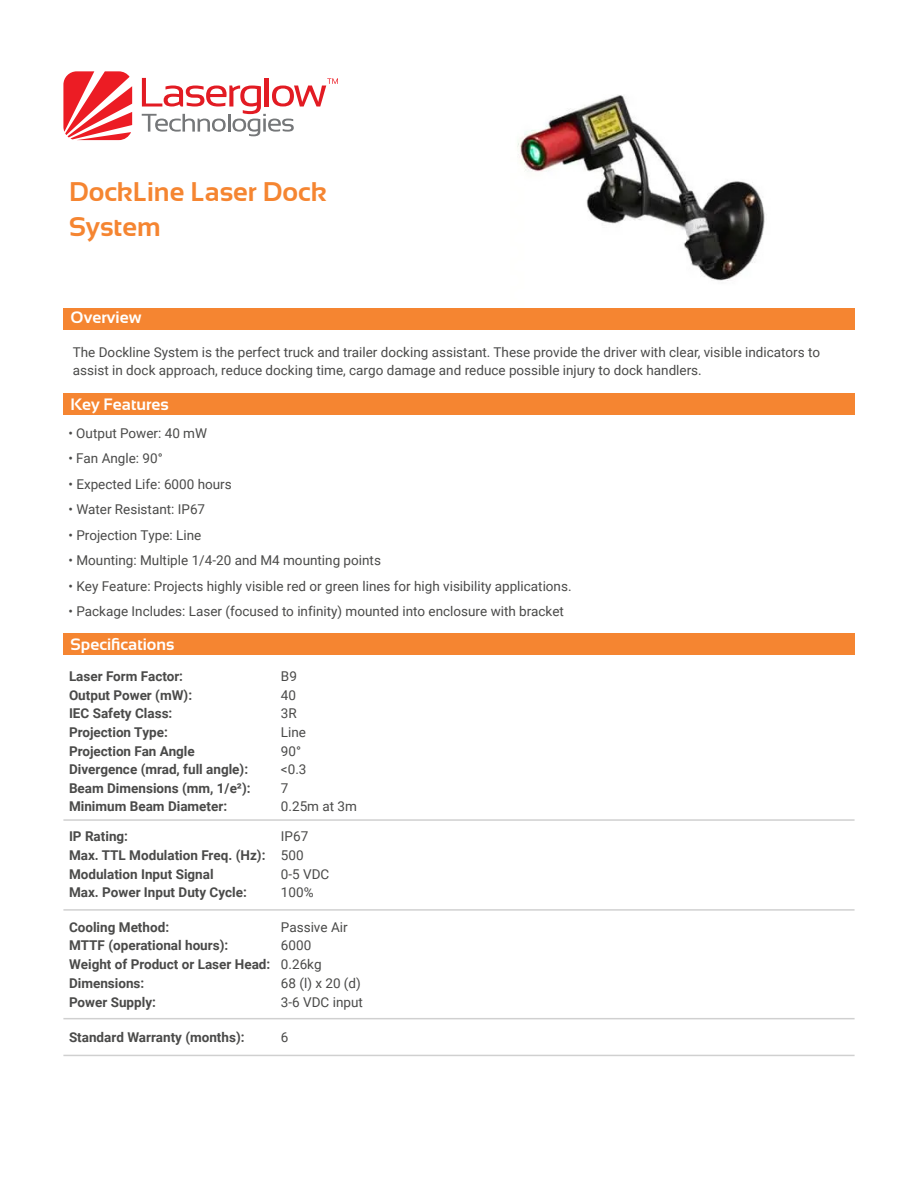
<style>
.page{position:relative;width:918px;height:1188px;background:#fff}
.page>*{position:absolute;margin:0;border:0;box-sizing:border-box;transform-origin:0 0}
.t1{font:700 27px/34.5px "Sansation";color:#f58531}
.t2{font:700 16.5px "Sansation";color:#fff}
.t3{font:13.5px/18px "Roboto";color:#4a4a49}
.t4{font:700 13.5px/18.8px "Roboto";color:#4a4a49}
.s1{font-weight:400}
</style>
<div class="page">
<img style="left:517px;top:94px;width:248px;height:187px">
<div style="left:63px;top:633px;width:792px;height:21px;background:#f58531"></div>
<div style="left:63px;top:308px;width:792px;height:21px;background:#f58531"></div>
<svg style="left:63px;top:71px;width:69px;height:69px"></svg>
<svg style="left:142px;top:78px;width:196px;height:58px"></svg>
<div style="left:63px;top:393px;width:792px;height:22px;background:#f58531"></div>
<hr style="left:63px;top:819px;width:792px;height:2px;background:#d0d0d0">
<hr style="left:63px;top:909px;width:792px;height:2px;background:#d0d0d0">
<hr style="left:63px;top:1018px;width:792px;height:1px;background:#d0d0d0">
<hr style="left:63px;top:1055px;width:792px;height:1px;background:#d0d0d0">
<h1 class="t1" style="left:69px;top:174px;width:259px">DockLine Laser Dock<br>System</h1>
<p class="t2" style="left:71px;top:308px;width:73px">Overview</p>
<p class="t3" style="left:73px;top:343px;width:749px">The Dockline System is the perfect truck and trailer docking assistant. These provide the driver with clear, visible indicators to assist in dock approach, reduce docking time, cargo damage and reduce possible injury to dock handlers.</p>
<p class="t2" style="left:71px;top:395px;width:100px">Key Features</p>
<p class="t3" style="left:68px;top:423px;width:140px">• Output Power: 40 mW</p>
<p class="t3" style="left:68px;top:449px;width:96px">• Fan Angle: 90°</p>
<p class="t3" style="left:68px;top:474px;width:165px">• Expected Life: 6000 hours</p>
<p class="t3" style="left:68px;top:500px;width:138px">• Water Resistant: IP67</p>
<p class="t3" style="left:69px;top:525px;width:134px">• Projection Type: Line</p>
<p class="t3" style="left:69px;top:551px;width:314px">• Mounting: Multiple 1/4-20 and M4 mounting points</p>
<p class="t3" style="left:69px;top:576px;width:505px">• Key Feature: Projects highly visible red or green lines for high visibility applications.</p>
<p class="t3" style="left:69px;top:602px;width:497px">• Package Includes: Laser (focused to infinity) mounted into enclosure with bracket</p>
<p class="t2" style="left:71px;top:635px;width:105px">Specifications</p>
<p class="t4" style="left:69px;top:666px;width:116px">Laser Form Factor:</p>
<p class="t3" style="left:281px;top:667px;width:17px">B9</p>
<p class="t4" style="left:69px;top:685px;width:125px">Output Power (mW):</p>
<p class="t3" style="left:281px;top:685px;width:17px">40</p>
<p class="t4" style="left:69px;top:704px;width:105px">IEC Safety Class:</p>
<p class="t3" style="left:281px;top:704px;width:17px">3R</p>
<p class="t4" style="left:69px;top:722px;width:101px">Projection Type:</p>
<p class="t3" style="left:281px;top:723px;width:27px">Line</p>
<p class="t4" style="left:69px;top:741px;width:127px">Projection Fan Angle</p>
<p class="t3" style="left:281px;top:741px;width:22px">90°</p>
<p class="t4" style="left:69px;top:760px;width:181px">Divergence (mrad, full angle):</p>
<p class="t3" style="left:281px;top:760px;width:27px">&lt;0.3</p>
<p class="t4" style="left:69px;top:779px;width:183px">Beam Dimensions (mm, 1/e²):</p>
<p class="t3" style="left:281px;top:779px;width:9px">7</p>
<p class="t4" style="left:69px;top:796px;width:160px">Minimum Beam Diameter:</p>
<p class="t3" style="left:281px;top:797px;width:78px">0.25m at 3m</p>
<p class="t4" style="left:69px;top:826px;width:61px">IP Rating:</p>
<p class="t4" style="left:69px;top:826px;width:241px;text-indent:212px"><span class="s1">IP67<br></span>Max. TTL Modulation Freq. (Hz): <span class="s1">500<br></span>Modulation Input Signal</p>
<p class="t3" style="left:281px;top:864px;width:50px">0-5 VDC</p>
<p class="t4" style="left:69px;top:883px;width:179px">Max. Power Input Duty Cycle:</p>
<p class="t3" style="left:281px;top:883px;width:34px">100%</p>
<p class="t4" style="left:69px;top:917px;width:102px">Cooling Method:</p>
<p class="t3" style="left:281px;top:917px;width:68px">Passive Air</p>
<p class="t4" style="left:69px;top:936px;width:161px">MTTF (operational hours):</p>
<p class="t4" style="left:69px;top:936px;width:254px;text-indent:212px"><span class="s1">6000<br></span>Weight of Product or Laser Head: <span class="s1">0.26kg<br></span>Dimensions:</p>
<p class="t3" style="left:281px;top:974px;width:81px">68 (l) x 20 (d)</p>
<p class="t4" style="left:69px;top:992px;width:88px">Power Supply:</p>
<p class="t3" style="left:281px;top:992px;width:83px">3-6 VDC input</p>
<p class="t4" style="left:69px;top:1027px;width:177px">Standard Warranty (months):</p>
<p class="t3" style="left:281px;top:1028px;width:9px">6</p>
</div>
